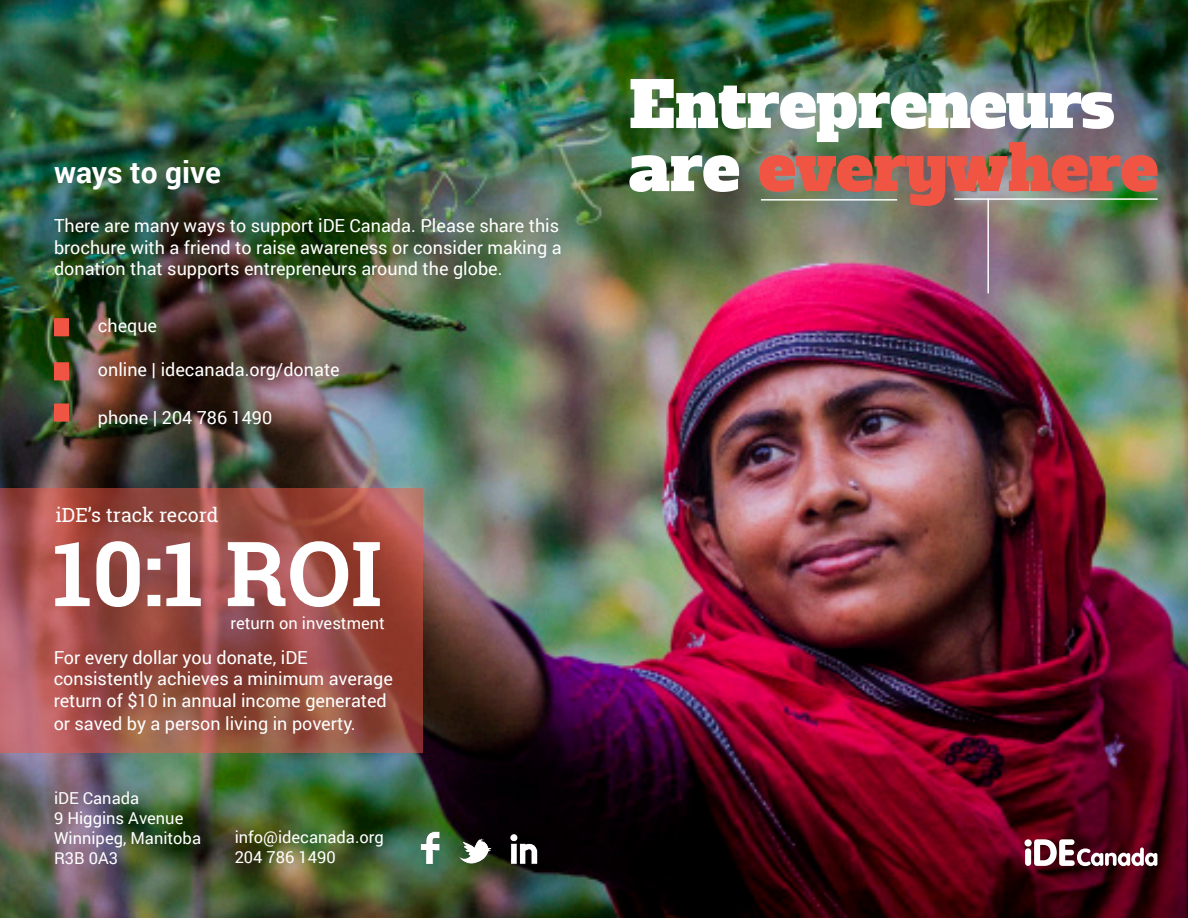
<style>
.page{position:relative;width:1188px;height:918px;background:#fff}
.page>*{position:absolute;margin:0;border:0;box-sizing:border-box;transform-origin:0 0}
.t1{font:700 90px "Roboto Slab";color:#fff}
.t2{font:63px "Alfa Slab One";color:#f05544}
.t3{font:63px "Alfa Slab One";color:#fff}
.t4{font:700 30px "Roboto";color:#fff}
.H1_Roboto_Slab_Reg_2{font:19.5px "Roboto Slab";color:#fff}
.t5{font:18px/21.6px "Roboto";color:#fff}
.t6{font:16.5px "Roboto";color:#fff}
.s1{font-weight:700}
.s2{color:#fff}
</style>
<div class="page">
<img style="left:0;top:0;width:1188px;height:918px">
<div style="left:54px;top:318px;width:15px;height:18px;background:#f05544"></div>
<div style="left:54px;top:404px;width:15px;height:18px;background:#f05544"></div>
<svg style="left:996px;top:830px;width:165px;height:36px"></svg>
<div style="left:1024px;top:839px;width:8px;height:8px;background:#fff;border-radius:50%"></div>
<div style="left:1025px;top:848px;width:6px;height:18px;background:#fff;border-radius:3px"></div>
<img style="left:406px;top:823px;width:41px;height:41px">
<img style="left:455px;top:830px;width:41px;height:41px">
<hr style="left:761px;top:199px;width:136px;height:2px;background:#fff">
<hr style="left:954px;top:198px;width:204px;height:2px;background:#fff">
<hr style="left:987px;top:198px;width:2px;height:95px;background:#fff">
<svg style="left:0;top:489px;width:423px;height:264px;background:#9d4e47"></svg>
<div style="left:54px;top:362px;width:15px;height:18px;background:#f05544"></div>
<img style="left:500px;top:825px;width:48px;height:48px">
<p class="t4" style="left:54px;top:151px;width:168px">ways to give</p>
<p class="t5" style="left:54px;top:214px;width:509px">There are many ways to support iDE Canada. Please share this brochure with a friend to raise awareness or consider making a donation that supports entrepreneurs around the globe.</p>
<p class="t5" style="left:98px;top:314px;width:61px">cheque</p>
<p class="t5" style="left:98px;top:358px;width:243px">online <span class="s1">|</span> idecanada.org/donate</p>
<p class="t5" style="left:98px;top:406px;width:176px">phone <span class="s1">|</span> 204 786 1490</p>
<p class="H1_Roboto_Slab_Reg_2" style="left:55px;top:502px;width:164px">iDE’s track record</p>
<p class="t1" style="left:52px;top:512px;width:331px">10:1 ROI</p>
<p class="t6" style="left:231px;top:612px;width:156px">return on investment</p>
<p class="t5" style="left:54px;top:646px;width:341px">For every dollar you donate, iDE consistently achieves a minimum average return of $10 in annual income generated</p>
<p class="t5" style="left:54px;top:712px;width:304px">or saved by a person living in poverty.</p>
<p class="t6" style="left:54px;top:787px;width:87px">iDE Canada</p>
<p class="t6" style="left:54px;top:807px;width:131px">9 Higgins Avenue</p>
<p class="t6" style="left:54px;top:826px;width:149px">Winnipeg, Manitoba</p>
<p class="t6" style="left:54px;top:846px;width:66px">R3B 0A3</p>
<p class="t6" style="left:235px;top:826px;width:151px">info@idecanada.org</p>
<p class="t6" style="left:235px;top:846px;width:103px">204 786 1490</p>
<p class="t3" style="left:629px;top:63px;width:487px">Entrepreneurs</p>
<p class="t2" style="left:629px;top:126px;width:531px"><span class="s2">are</span> everywhere</p>
</div>
